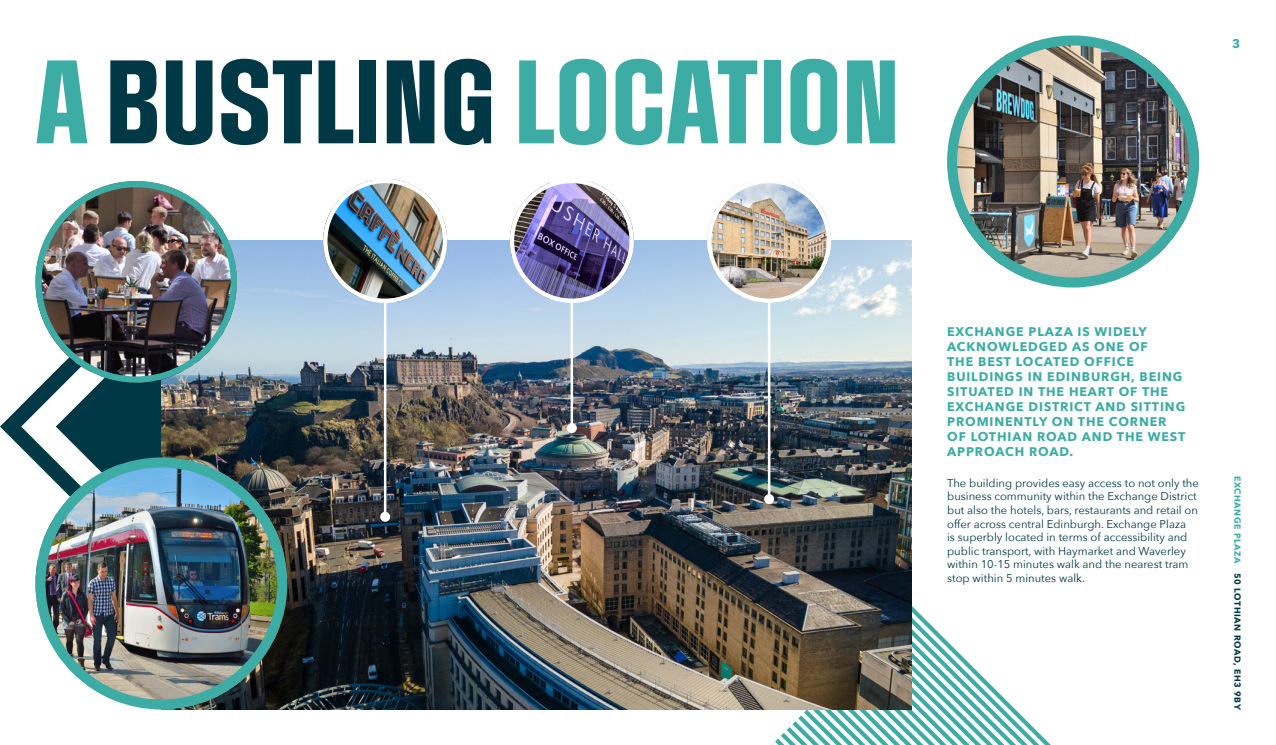
<style>
.page{position:relative;width:1276px;height:745px;background:#fff}
.page>*{position:absolute;margin:0;border:0;box-sizing:border-box;transform-origin:0 0}
.Heading{font:700 100px "Social Gothic";color:#3caca5}
.t1{font:700 12.5px/15px "Avenir Next";letter-spacing:.07em;color:#3caca5}
.BODY{font:11.25px/13.5px "Avenir Next";color:#003845}
.t2{font:700 8.75px "Avenir Next";letter-spacing:.07em;color:#003845}
.s1{color:#003845}
.s2{color:#3caca5}
</style>
<div class="page">
<svg style="left:56px;top:345px;width:105px;height:119px"></svg>
<svg style="left:772px;top:605px;width:278px;height:140px"></svg>
<img style="left:161px;top:241px;width:750px;height:468px">
<img style="left:947px;top:43px;width:252px;height:238px">
<div style="left:947px;top:35px;width:252px;height:252px;border:10px solid #3caca5;border-radius:50%"></div>
<img style="left:35px;top:181px;width:202px;height:201px;border-radius:101px">
<div style="left:35px;top:181px;width:202px;height:201px;border:6px solid #3caca5;border-radius:50%"></div>
<img style="left:323px;top:179px;width:124px;height:122px">
<div style="left:323px;top:179px;width:124px;height:124px;border:4px solid #fff;border-radius:50%"></div>
<img style="left:707px;top:182px;width:124px;height:121px">
<div style="left:707px;top:179px;width:124px;height:124px;border:4px solid #fff;border-radius:50%"></div>
<img style="left:510px;top:182px;width:124px;height:117px">
<div style="left:510px;top:179px;width:124px;height:124px;border:4px solid #fff;border-radius:50%"></div>
<img style="left:36px;top:464px;width:251px;height:238px">
<div style="left:35px;top:457px;width:252px;height:252px;border:10px solid #3caca5;border-radius:50%"></div>
<hr style="left:384px;top:303px;width:2px;height:213px;background:#fff">
<div style="left:380px;top:511px;width:10px;height:10px;background:#fff;border-radius:50%"></div>
<hr style="left:768px;top:303px;width:2px;height:195px;background:#fff">
<div style="left:764px;top:493px;width:10px;height:10px;background:#fff;border-radius:50%"></div>
<hr style="left:570px;top:303px;width:3px;height:125px;background:#fff">
<div style="left:567px;top:423px;width:10px;height:10px;background:#fff;border-radius:50%"></div>
<p class="Heading" style="left:35px;top:38px;width:866px">A <span class="s1">BUSTLING</span> LOCATION</p>
<p class="t1" style="left:1232px;top:36px;width:10px">3</p>
<p class="t1" style="left:947px;top:323px;width:240px">EXCHANGE PLAZA IS WIDELY<br>ACKNOWLEDGED AS ONE OF<br>THE BEST LOCATED OFFICE<br>BUILDINGS IN EDINBURGH, BEING<br>SITUATED IN THE HEART OF THE<br>EXCHANGE DISTRICT AND SITTING<br>PROMINENTLY ON THE CORNER<br>OF LOTHIAN ROAD AND THE WEST<br>APPROACH ROAD.</p>
<p class="BODY" style="left:947px;top:475px;width:253px">The building provides easy access to not only the business community within the Exchange District but also the hotels, bars, restaurants and retail on offer across central Edinburgh. Exchange Plaza<br>is superbly located in terms of accessibility and public transport, with Haymarket and Waverley within 10-15 minutes walk and the nearest tram stop within 5 minutes walk.</p>
<p class="t2" style="left:1245px;top:475px;width:235px;rotate:90deg"><span class="s2">EXCHANGE PLAZA</span> 50 LOTHIAN ROAD, EH3 9BY</p>
</div>
